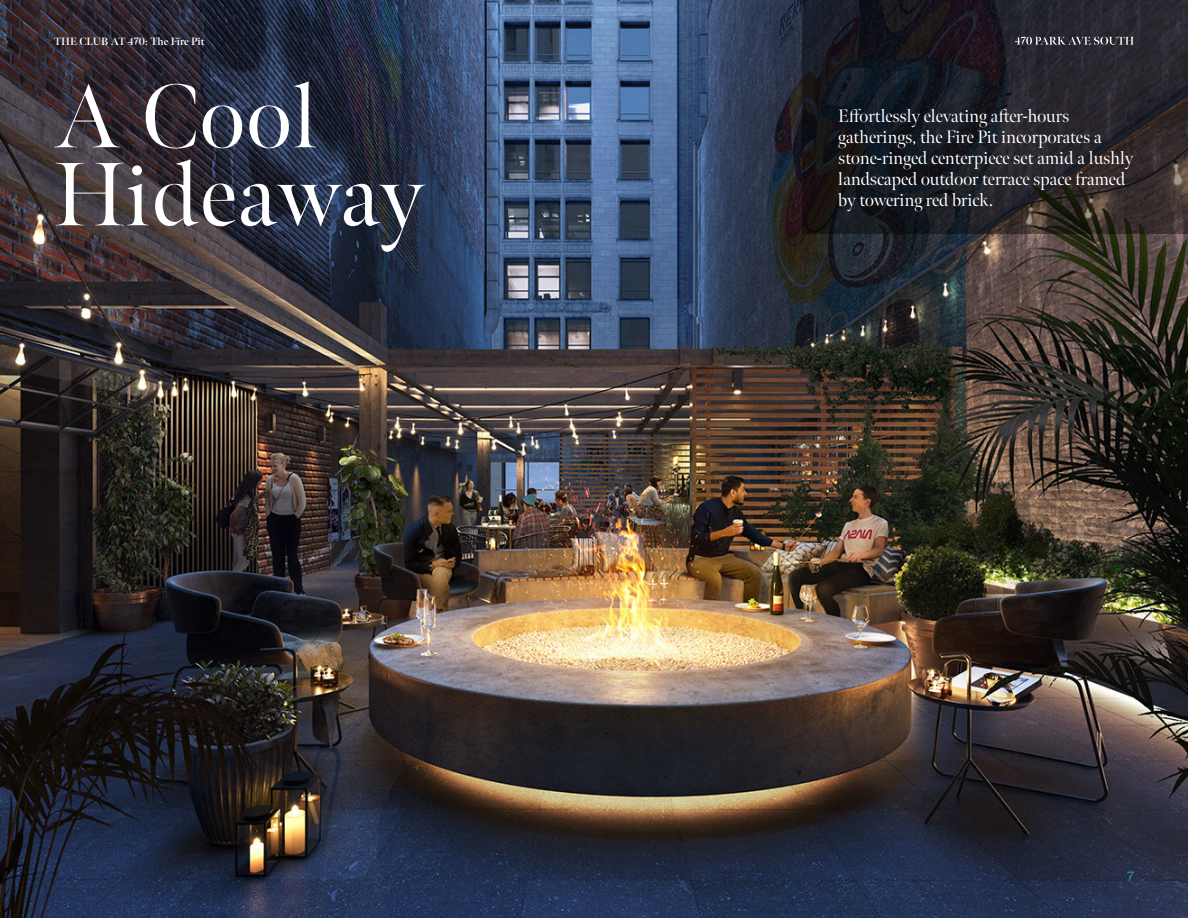
<style>
.page{position:relative;width:1188px;height:918px;background:#fff}
.page>*{position:absolute;margin:0;border:0;box-sizing:border-box;transform-origin:0 0}
.t1{font:90px/78px "Meno Banner";letter-spacing:.015em;color:#fff}
.t2{font:18px/21px "Meno Banner";color:#fff}
.t3{font:700 15px "Meno Banner";color:#2b868e}
.t4{font:700 10.65px "Meno Banner";letter-spacing:.01em;color:#fff}
</style>
<div class="page">
<img style="left:0;top:0;width:1188px;height:918px">
<svg style="left:802px;top:0;width:386px;height:233px;background:#212025"></svg>
<svg style="left:1015px;top:37px;width:119px;height:8px"></svg>
<p class="t4" style="left:54px;top:34px;width:152px">THE CLUB AT 470: The Fire Pit</p>
<p class="t1" style="left:54px;top:79px;width:371px">A Cool<br>Hideaway</p>
<p class="t2" style="left:838px;top:105px;width:297px">Effortlessly elevating after-hours gatherings, the Fire Pit incorporates a stone-ringed centerpiece set amid a lushly landscaped outdoor terrace space framed by towering red brick.</p>
<p class="t3" style="left:1127px;top:867px;width:9px">7</p>
</div>
